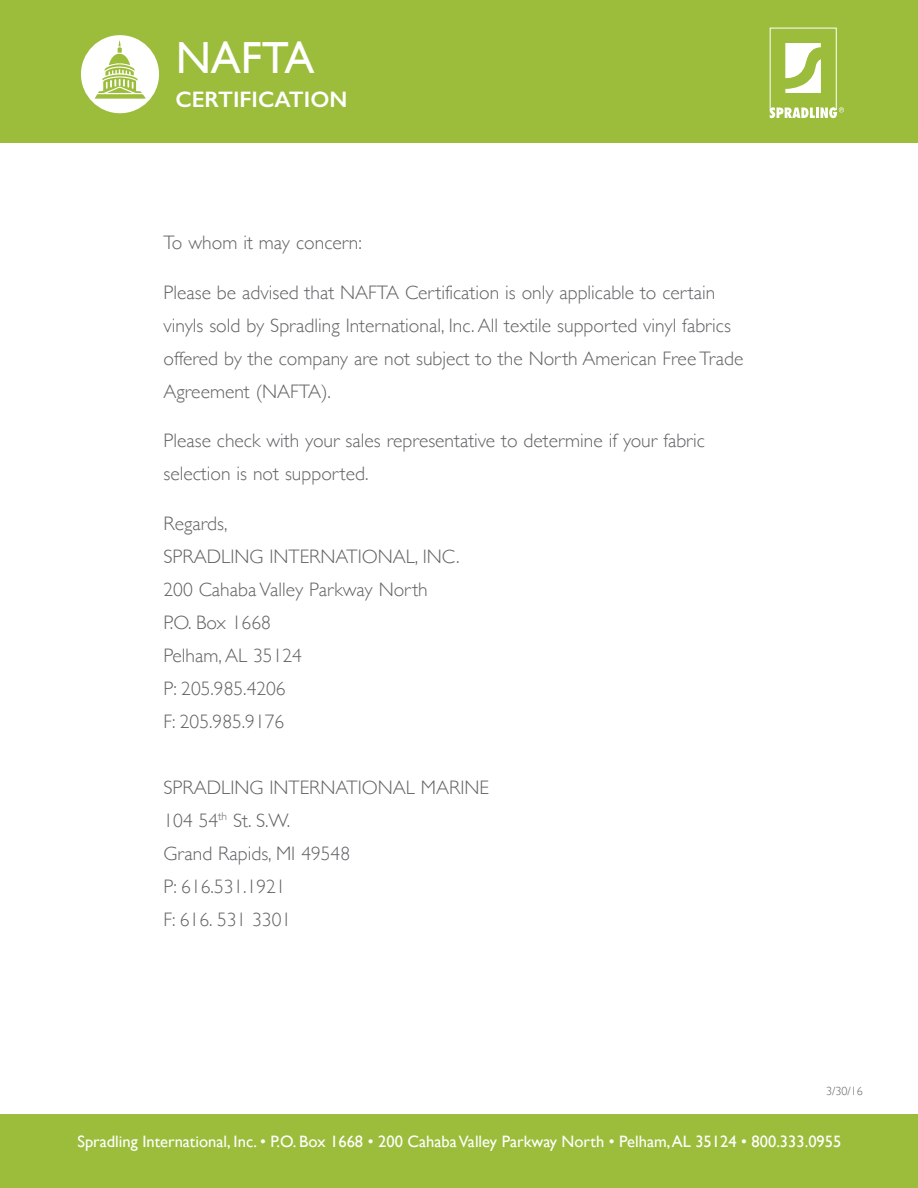
<style>
.page{position:relative;width:918px;height:1188px;background:#fff}
.page>*{position:absolute;margin:0;border:0;box-sizing:border-box;transform-origin:0 0}
.t1{font:45px "Gill Sans";color:#fff}
.t2{font:600 22.5px "Gill Sans";color:#fff}
.t3{font:300 19.5px/33px "Gill Sans";color:#636366}
.t4{font:16.5px "Gill Sans";color:#fff}
.t5{font:300 12px "Gill Sans";color:#636366}
</style>
<div class="page">
<div style="left:0;top:1115px;width:918px;height:73px;background:#9cbd3b"></div>
<div style="left:0;top:0;width:918px;height:143px;background:#9cbd3b"></div>
<svg style="left:770px;top:28px;width:74px;height:90px"></svg>
<svg style="left:81px;top:35px;width:78px;height:78px"></svg>
<h1 class="t1" style="left:176px;top:32px;width:140px">NAFTA</h1>
<p class="t2" style="left:176px;top:86px;width:173px">CERTIFICATION</p>
<p class="t3" style="left:164px;top:226px;width:200px">To whom it may concern:</p>
<p class="t3" style="left:164px;top:275px;width:581px">Please be advised that NAFTA Certification is only applicable to certain vinyls sold by Spradling International, Inc. All textile supported vinyl fabrics offered by the company are not subject to the North American Free Trade Agreement (NAFTA).</p>
<p class="t3" style="left:164px;top:424px;width:543px">Please check with your sales representative to determine if your fabric selection is not supported.</p>
<p class="t3" style="left:164px;top:506px;width:298px">Regards,<br>SPRADLING INTERNATIONAL, INC.<br>200 Cahaba Valley Parkway North<br>P.O. Box 1668<br>Pelham, AL 35124<br>P: 205.985.4206<br>F: 205.985.9176</p>
<p class="t3" style="left:164px;top:770px;width:327px">SPRADLING INTERNATIONAL MARINE<br>104 54<sup>th</sup> St. S.W.<br>Grand Rapids, MI 49548<br>P: 616.531.1921<br>F: 616. 531 3301</p>
<p class="t5" style="left:826px;top:1081px;width:38px">3/30/16</p>
<p class="t4" style="left:77px;top:1132px;width:765px">Spradling International, Inc. • P.O. Box 1668 • 200 Cahaba Valley Parkway North • Pelham, AL 35124 • 800.333.0955</p>
</div>
